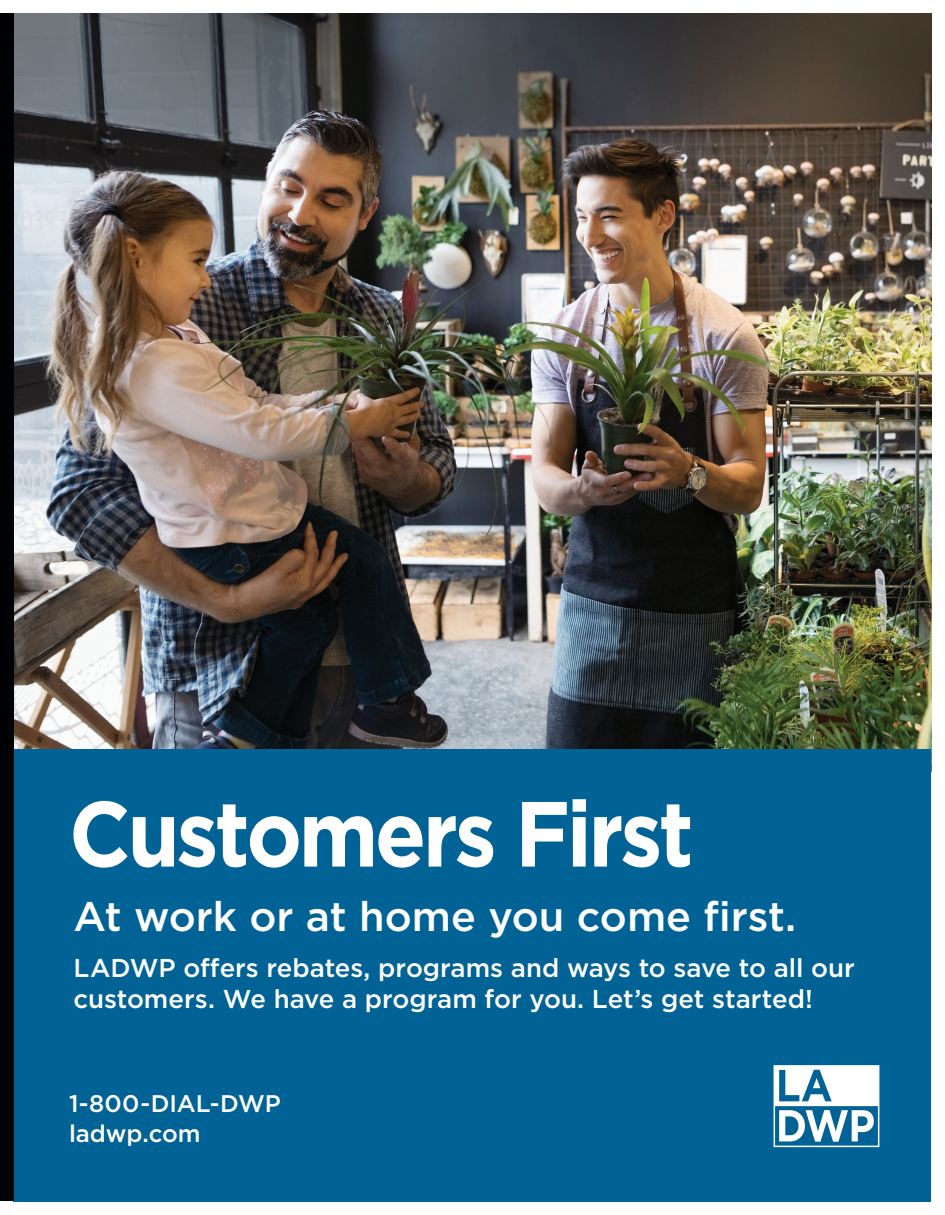
<style>
.page{position:relative;width:945px;height:1215px;background:#fff}
.page>*{position:absolute;margin:0;border:0;box-sizing:border-box;transform-origin:0 0}
.t1{font:700 92.25px "Gotham";letter-spacing:-.04em;color:#fff;scale:.91 1}
.t2{font:500 41.25px "Gotham";color:#fff}
.t3{font:500 25.8px/30.9px "Gotham";letter-spacing:-.005em;color:#fff}
.t4{font:500 24px/30px "Gotham";letter-spacing:-.005em;color:#fff}
</style>
<div class="page">
<img style="left:14px;top:14px;width:918px;height:735px">
<div style="left:14px;top:749px;width:918px;height:453px;background:#016395"></div>
<svg style="left:774px;top:1065px;width:105px;height:82px"></svg>
<div style="left:0;top:14px;width:14px;height:1188px;background:#010203"></div>
<h1 class="t1" style="left:69px;top:781px;width:688px">Customers First</h1>
<h2 class="t2" style="left:74px;top:889px;width:724px">At work or at home you come first.</h2>
<p class="t3" style="left:74px;top:952px;width:783px">LADWP offers rebates, programs and ways to save to all our customers. We have a program for you. Let’s get started!</p>
<p class="t4" style="left:69px;top:1089px;width:213px">1-800-DIAL-DWP ladwp.com</p>
</div>
